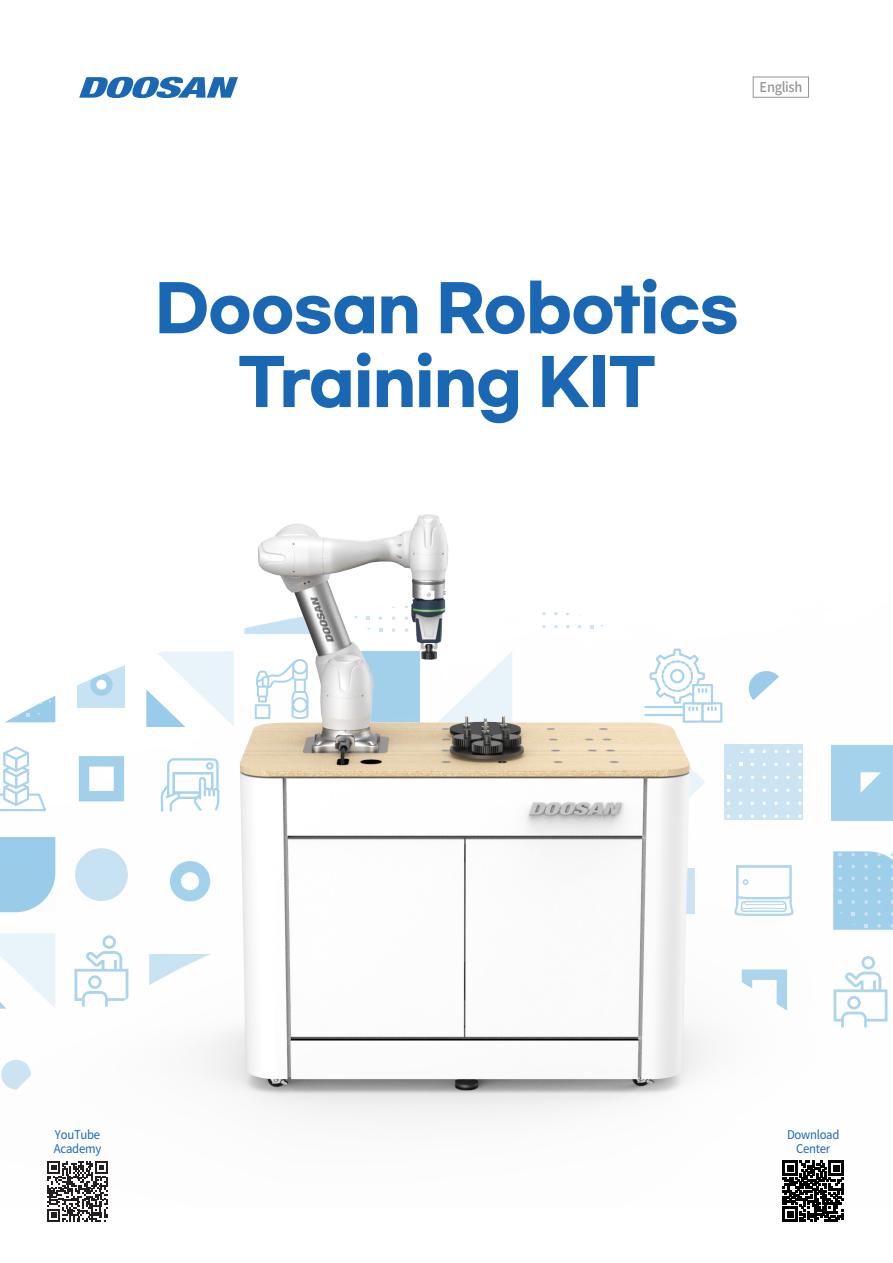
<style>
.page{position:relative;width:893px;height:1263px;background:#fff}
.page>*{position:absolute;margin:0;border:0;box-sizing:border-box;transform-origin:0 0}
.t1{font:700 62.7px/73.8px "Gmarket Sans";letter-spacing:-.015em;color:#1a67b3;text-align:center}
.t2{font:500 13.5px "Noto Sans CJ Kkr";letter-spacing:-.025em;color:#939598;scale:.95 1}
.t3{font:12px/13.5px "Noto Sans CJ Kkr";letter-spacing:-.025em;color:#1a67b3;text-align:center;scale:.95 1}
</style>
<div class="page">
<svg style="left:79px;top:77px;width:159px;height:21px"></svg>
<img style="left:0;top:514px;width:893px;height:605px">
<div style="left:753px;top:77px;width:56px;height:21px;border:1px solid #939598"></div>
<svg style="left:782px;top:1160px;width:62px;height:62px"></svg>
<svg style="left:783px;top:1161px;width:60px;height:60px"></svg>
<svg style="left:47px;top:1221px;width:59px;height:1px"></svg>
<svg style="left:47px;top:1161px;width:61px;height:60px"></svg>
<p class="t2" style="left:760px;top:80px;width:47px">English</p>
<h1 class="t1" style="left:155px;top:274px;width:585px">Doosan Robotics<br>Training KIT</h1>
<p class="t3" style="left:54px;top:1128px;width:51px;text-align:left">YouTube<br>Academy</p>
<p class="t3" style="left:787px;top:1128px;width:57px">Download<br>Center</p>
</div>
